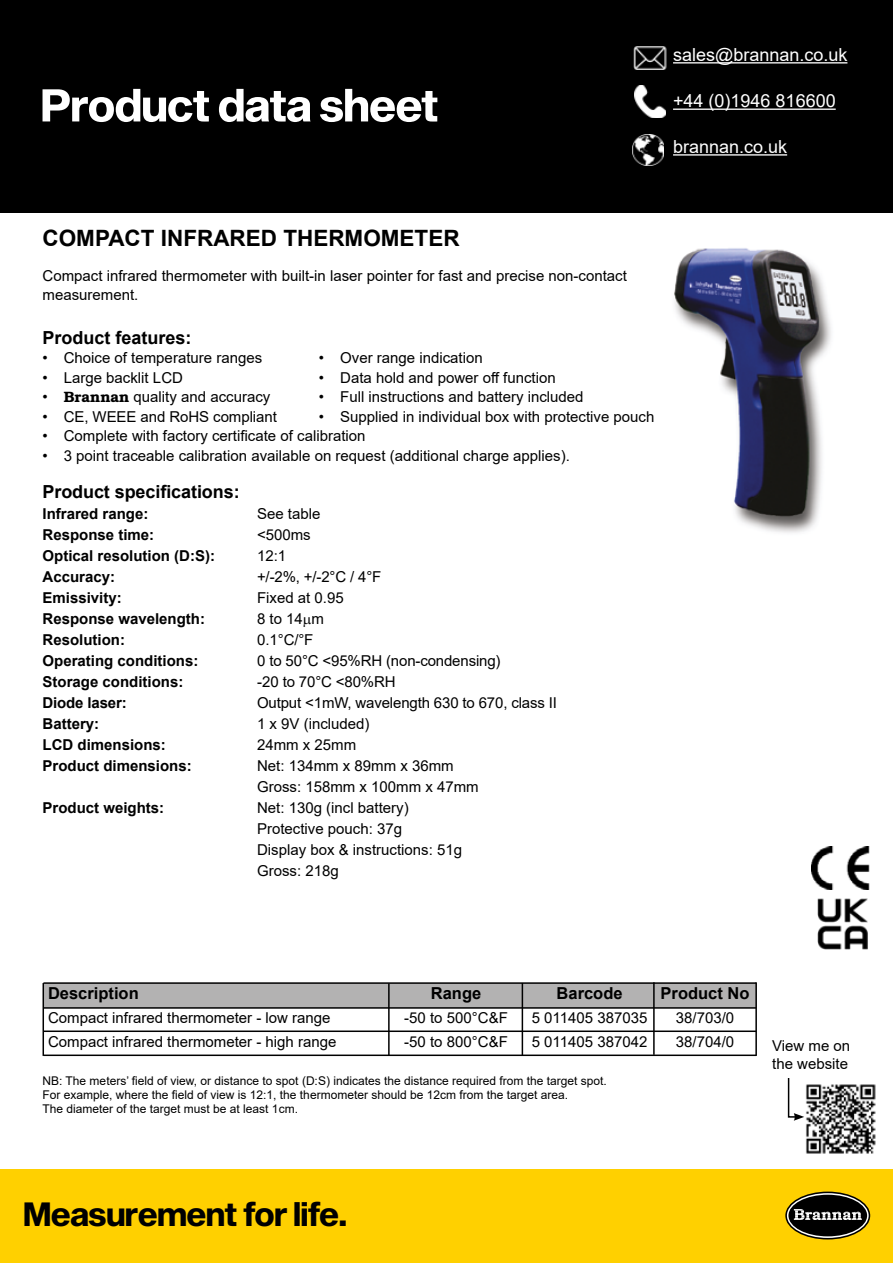
<style>
.page{position:relative;width:893px;height:1263px;background:#fff}
.page>*{position:absolute;margin:0;border:0;box-sizing:border-box;transform-origin:0 0}
.t1{font:33px "Sequel Sans Bold Disp";color:#000}
.t2{font:700 22.5px "Arial";color:#000}
.t3{font:18px "Arial";color:#fff}
.t4{font:700 18px "Arial";letter-spacing:-.005em;color:#000}
.t5{font:700 16.5px "Arial";color:#000}
.t6{font:15px/21px "Arial";color:#000}
.t7{font:700 15px "Arial";color:#000}
.t8{font:12px/14.4px "Arial";color:#000}
.s1{font-family:"Bookman";font-weight:600}
</style>
<div class="page">
<div style="left:0;top:0;width:893px;height:213px;background:#000"></div>
<div style="left:0;top:1169px;width:893px;height:94px;background:#ffd000"></div>
<svg style="left:786px;top:1192px;width:83px;height:47px"></svg>
<div style="left:785px;top:1191px;width:85px;height:48px;border:2px solid #000;border-radius:50%"></div>
<div style="left:788px;top:1195px;width:79px;height:41px;background:#000;border-radius:50%"></div>
<svg style="left:794px;top:1209px;width:68px;height:11px"></svg>
<img style="left:633px;top:47px;width:34px;height:22px">
<hr style="left:673px;top:62px;width:174px;height:2px;background:#fff">
<img style="left:635px;top:86px;width:30px;height:32px">
<hr style="left:673px;top:109px;width:163px;height:1px;background:#fff">
<img style="left:633px;top:134px;width:31px;height:32px">
<hr style="left:673px;top:154px;width:114px;height:2px;background:#fff">
<svg style="left:43px;top:89px;width:394px;height:33px"></svg>
<img style="left:674px;top:248px;width:157px;height:285px">
<img style="left:806px;top:1084px;width:70px;height:70px">
<svg style="left:787px;top:1078px;width:17px;height:43px"></svg>
<img style="left:811px;top:846px;width:59px;height:43px">
<img style="left:817px;top:898px;width:51px;height:52px">
<div style="left:43px;top:983px;width:713px;height:25px;background:#b3b2b2"></div>
<hr style="left:43px;top:982px;width:713px;height:2px;background:#000">
<hr style="left:43px;top:1007px;width:713px;height:2px;background:#000">
<hr style="left:43px;top:983px;width:1px;height:73px;background:#000">
<hr style="left:388px;top:983px;width:2px;height:73px;background:#000">
<hr style="left:522px;top:983px;width:1px;height:72px;background:#000">
<hr style="left:755px;top:982px;width:2px;height:74px;background:#000">
<hr style="left:43px;top:1030px;width:713px;height:2px;background:#000">
<hr style="left:43px;top:1054px;width:713px;height:2px;background:#000">
<hr style="left:653px;top:982px;width:2px;height:73px;background:#000">
<p class="t3" style="left:673px;top:42px;width:176px">sales@brannan.co.uk</p>
<p class="t3" style="left:673px;top:89px;width:164px">+44 (0)1946 816600</p>
<p class="t3" style="left:673px;top:134px;width:116px">brannan.co.uk</p>
<h2 class="t2" style="left:43px;top:222px;width:419px">COMPACT INFRARED THERMOMETER</h2>
<p class="t6" style="left:43px;top:265px;width:586px;line-height:19.5px">Compact infrared thermometer with built-in laser pointer for fast and precise non-contact measurement.</p>
<p class="t4" style="left:43px;top:324px;width:151px">Product features:</p>
<p class="t6" style="left:43px;top:347px;width:221px">• Choice of temperature ranges</p>
<p class="t6" style="left:319px;top:347px;width:165px">• Over range indication</p>
<p class="t6" style="left:43px;top:367px;width:142px">• Large backlit LCD</p>
<p class="t6" style="left:319px;top:367px;width:238px">• Data hold and power off function</p>
<p class="t6" style="left:43px;top:386px;width:229px">• <span class="s1">Brannan</span> quality and accuracy</p>
<p class="t6" style="left:319px;top:386px;width:266px">• Full instructions and battery included</p>
<p class="t6" style="left:42px;top:406px;width:236px">• CE, WEEE and RoHS compliant</p>
<p class="t6" style="left:319px;top:406px;width:337px">• Supplied in individual box with protective pouch</p>
<p class="t6" style="left:42px;top:425px;width:325px">• Complete with factory certificate of calibration</p>
<p class="t6" style="left:42px;top:445px;width:529px">• 3 point traceable calibration available on request (additional charge applies).</p>
<p class="t4" style="left:43px;top:479px;width:199px">Product specifications:</p>
<p class="t7" style="left:43px;top:503px;width:107px">Infrared range:</p>
<p class="t6" style="left:257px;top:503px;width:65px">See table</p>
<p class="t7" style="left:43px;top:524px;width:113px">Response time:</p>
<p class="t6" style="left:257px;top:524px;width:55px">&lt;500ms</p>
<p class="t7" style="left:43px;top:545px;width:174px">Optical resolution (D:S):</p>
<p class="t6" style="left:257px;top:545px;width:31px">12:1</p>
<p class="t7" style="left:43px;top:566px;width:74px">Accuracy:</p>
<p class="t6" style="left:257px;top:566px;width:126px">+/-2%, +/-2°C / 4°F</p>
<p class="t7" style="left:43px;top:587px;width:81px">Emissivity:</p>
<p class="t6" style="left:257px;top:587px;width:88px">Fixed at 0.95</p>
<p class="t7" style="left:43px;top:608px;width:164px">Response wavelength:</p>
<p class="t6" style="left:257px;top:608px;width:69px">8 to 14 m</p>
<p class="t7" style="left:43px;top:629px;width:84px">Resolution:</p>
<p class="t6" style="left:257px;top:629px;width:58px">0.1°C/°F</p>
<p class="t7" style="left:43px;top:650px;width:157px">Operating conditions:</p>
<p class="t6" style="left:257px;top:650px;width:245px">0 to 50°C &lt;95%RH (non-condensing)</p>
<p class="t7" style="left:43px;top:671px;width:142px">Storage conditions:</p>
<p class="t6" style="left:257px;top:671px;width:140px">-20 to 70°C &lt;80%RH</p>
<p class="t7" style="left:43px;top:692px;width:86px">Diode laser:</p>
<p class="t6" style="left:257px;top:692px;width:301px">Output &lt;1mW, wavelength 630 to 670, class II</p>
<p class="t7" style="left:43px;top:713px;width:58px">Battery:</p>
<p class="t6" style="left:257px;top:713px;width:114px">1 x 9V (included)</p>
<p class="t7" style="left:43px;top:734px;width:125px">LCD dimensions:</p>
<p class="t6" style="left:257px;top:734px;width:101px">24mm x 25mm</p>
<p class="t7" style="left:43px;top:755px;width:151px">Product dimensions:</p>
<p class="t6" style="left:257px;top:755px;width:223px">Net: 134mm x 89mm x 36mm<br>Gross: 158mm x 100mm x 47mm</p>
<p class="t7" style="left:43px;top:797px;width:123px">Product weights:</p>
<p class="t6" style="left:257px;top:797px;width:207px">Net: 130g (incl battery)<br>Protective pouch: 37g<br>Display box &amp; instructions: 51g<br>Gross: 218g</p>
<p class="t5" style="left:48px;top:982px;width:92px">Description</p>
<p class="t5" style="left:431px;top:982px;width:52px">Range</p>
<p class="t5" style="left:557px;top:982px;width:68px">Barcode</p>
<p class="t5" style="left:661px;top:982px;width:90px">Product No</p>
<p class="t6" style="left:48px;top:1007px;width:284px">Compact infrared thermometer - low range</p>
<p class="t6" style="left:404px;top:1007px;width:105px">-50 to 500°C&amp;F</p>
<p class="t6" style="left:532px;top:1007px;width:117px">5 011405 387035</p>
<p class="t6" style="left:676px;top:1007px;width:60px">38/703/0</p>
<p class="t6" style="left:48px;top:1031px;width:290px">Compact infrared thermometer - high range</p>
<p class="t6" style="left:404px;top:1031px;width:105px">-50 to 800°C&amp;F</p>
<p class="t6" style="left:532px;top:1031px;width:117px">5 011405 387042</p>
<p class="t6" style="left:676px;top:1031px;width:60px">38/704/0</p>
<p class="t8" style="left:43px;top:1073px;width:566px">NB: The meters’ field of view, or distance to spot (D:S) indicates the distance required from the target spot.<br>For example, where the field of view is 12:1, the thermometer should be 12cm from the target area.<br>The diameter of the target must be at least 1cm.</p>
<p class="t6" style="left:772px;top:1036px;width:80px;line-height:18px">View me on the website</p>
<h1 class="t1" style="left:24px;top:1191px;width:325px">Measurement for life.</h1>
</div>
